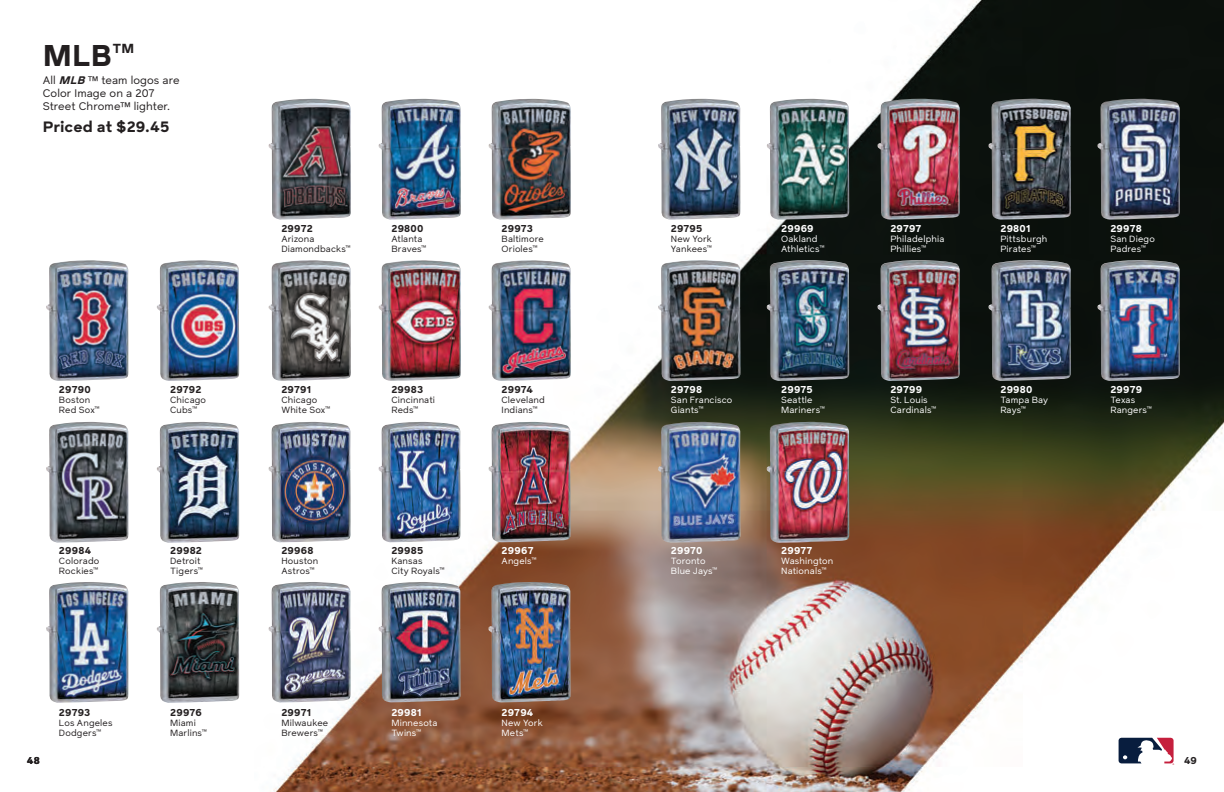
<style>
.page{position:relative;width:1224px;height:792px;background:#fff}
.page>*{position:absolute;margin:0;border:0;box-sizing:border-box;transform-origin:0 0}
.t1{font:700 30px "Zippo Reader Beta Headline";color:#231f20}
.t2{font:700 15px "Zippo Reader Beta";letter-spacing:.005em;color:#231f20}
.t3{font:700 13.1px "Zippo Reader Beta Headline";color:#231f20}
.t4{font:11px/13px "Zippo Reader Beta";letter-spacing:.01em;color:#231f20}
.t5{font:700 10px "Zippo Reader Beta";letter-spacing:.025em;color:#231f20}
.t6{font:700 10px "Zippo Reader Beta";letter-spacing:.025em;color:#fff}
.t7{font:9px/10px "Zippo Reader Beta";letter-spacing:.015em;color:#231f20}
.t8{font:9px/10px "Zippo Reader Beta";letter-spacing:.015em;color:#fff}
.s1{font-family:"Zippo Reader Beta Headline";font-weight:700;font-style:italic}
</style>
<div class="page">
<img style="left:128px;top:0;width:1096px;height:792px">
<img style="left:379px;top:422px;width:82px;height:120px">
<img style="left:269px;top:422px;width:82px;height:120px">
<img style="left:379px;top:99px;width:82px;height:121px">
<img style="left:157px;top:422px;width:82px;height:121px">
<img style="left:46px;top:422px;width:82px;height:121px">
<img style="left:157px;top:260px;width:82px;height:121px">
<img style="left:46px;top:260px;width:82px;height:121px">
<img style="left:269px;top:260px;width:82px;height:121px">
<img style="left:269px;top:99px;width:82px;height:121px">
<img style="left:379px;top:582px;width:82px;height:120px">
<img style="left:269px;top:582px;width:82px;height:120px">
<img style="left:157px;top:582px;width:82px;height:121px">
<img style="left:46px;top:582px;width:82px;height:121px">
<img style="left:489px;top:422px;width:82px;height:120px">
<img style="left:489px;top:99px;width:82px;height:121px">
<img style="left:489px;top:582px;width:82px;height:120px">
<img style="left:379px;top:260px;width:82px;height:121px">
<img style="left:489px;top:260px;width:82px;height:121px">
<img style="left:989px;top:99px;width:82px;height:121px">
<img style="left:767px;top:422px;width:82px;height:121px">
<img style="left:658px;top:422px;width:82px;height:121px">
<img style="left:767px;top:260px;width:82px;height:121px">
<img style="left:658px;top:260px;width:82px;height:121px">
<img style="left:877px;top:260px;width:83px;height:121px">
<img style="left:877px;top:99px;width:83px;height:121px">
<img style="left:1098px;top:99px;width:82px;height:121px">
<img style="left:767px;top:99px;width:82px;height:121px">
<img style="left:658px;top:99px;width:82px;height:121px">
<img style="left:989px;top:260px;width:82px;height:121px">
<img style="left:1098px;top:260px;width:82px;height:121px">
<svg style="left:1119px;top:738px;width:55px;height:27px"></svg>
<h1 class="t1" style="left:43px;top:41px;width:71px">MLB</h1>
<h3 class="t3" style="left:113px;top:42px;width:23px">TM</h3>
<p class="t4" style="left:43px;top:74px;width:139px">All <span class="s1">MLB</span>™ team logos are<br>Color Image on a 207<br>Street Chrome™ lighter.</p>
<h2 class="t2" style="left:43px;top:120px;width:128px">Priced at $29.45</h2>
<p class="t5" style="left:281px;top:224px;width:33px">29972</p>
<p class="t7" style="left:281px;top:235px;width:71px">Arizona<br>Diamondbacks<sup>™</sup></p>
<p class="t5" style="left:391px;top:224px;width:34px">29800</p>
<p class="t7" style="left:391px;top:235px;width:36px">Atlanta<br>Braves<sup>™</sup></p>
<p class="t5" style="left:502px;top:224px;width:33px">29973</p>
<p class="t7" style="left:502px;top:235px;width:44px">Baltimore<br>Orioles<sup>™</sup></p>
<p class="t5" style="left:671px;top:224px;width:33px">29795</p>
<p class="t7" style="left:671px;top:235px;width:43px">New York<br>Yankees<sup>™</sup></p>
<p class="t6" style="left:781px;top:224px;width:34px">29969</p>
<p class="t8" style="left:781px;top:235px;width:45px">Oakland<br>Athletics<sup>™</sup></p>
<p class="t6" style="left:890px;top:224px;width:33px">29797</p>
<p class="t8" style="left:890px;top:235px;width:56px">Philadelphia<br>Phillies<sup>™</sup></p>
<p class="t6" style="left:1000px;top:224px;width:32px">29801</p>
<p class="t8" style="left:1000px;top:235px;width:48px">Pittsburgh<br>Pirates<sup>™</sup></p>
<p class="t6" style="left:1110px;top:224px;width:33px">29978</p>
<p class="t8" style="left:1110px;top:235px;width:46px">San Diego<br>Padres<sup>™</sup></p>
<p class="t5" style="left:59px;top:385px;width:33px">29790</p>
<p class="t7" style="left:59px;top:396px;width:42px">Boston<br>Red Sox<sup>™</sup></p>
<p class="t5" style="left:170px;top:385px;width:33px">29792</p>
<p class="t7" style="left:170px;top:396px;width:37px">Chicago<br>Cubs<sup>™</sup></p>
<p class="t5" style="left:281px;top:385px;width:31px">29791</p>
<p class="t7" style="left:281px;top:396px;width:50px">Chicago<br>White Sox<sup>™</sup></p>
<p class="t5" style="left:391px;top:385px;width:33px">29983</p>
<p class="t7" style="left:391px;top:396px;width:45px">Cincinnati<br>Reds<sup>™</sup></p>
<p class="t5" style="left:502px;top:385px;width:33px">29974</p>
<p class="t7" style="left:502px;top:396px;width:45px">Cleveland<br>Indians<sup>™</sup></p>
<p class="t6" style="left:671px;top:385px;width:33px">29798</p>
<p class="t8" style="left:671px;top:396px;width:63px">San Francisco<br>Giants<sup>™</sup></p>
<p class="t6" style="left:781px;top:385px;width:33px">29975</p>
<p class="t8" style="left:781px;top:396px;width:45px">Seattle<br>Mariners<sup>™</sup></p>
<p class="t6" style="left:890px;top:385px;width:33px">29799</p>
<p class="t8" style="left:890px;top:396px;width:47px">St. Louis<br>Cardinals<sup>™</sup></p>
<p class="t6" style="left:1000px;top:385px;width:34px">29980</p>
<p class="t8" style="left:1000px;top:396px;width:49px">Tampa Bay<br>Rays<sup>™</sup></p>
<p class="t6" style="left:1110px;top:385px;width:33px">29979</p>
<p class="t8" style="left:1110px;top:396px;width:43px">Texas<br>Rangers<sup>™</sup></p>
<p class="t5" style="left:59px;top:546px;width:34px">29984</p>
<p class="t7" style="left:59px;top:557px;width:42px">Colorado<br>Rockies<sup>™</sup></p>
<p class="t5" style="left:170px;top:546px;width:33px">29982</p>
<p class="t7" style="left:170px;top:557px;width:34px">Detroit<br>Tigers<sup>™</sup></p>
<p class="t5" style="left:281px;top:546px;width:34px">29968</p>
<p class="t7" style="left:281px;top:557px;width:39px">Houston<br>Astros<sup>™</sup></p>
<p class="t5" style="left:391px;top:546px;width:34px">29985</p>
<p class="t7" style="left:391px;top:557px;width:55px">Kansas<br>City Royals<sup>™</sup></p>
<p class="t6" style="left:502px;top:546px;width:33px">29967</p>
<p class="t8" style="left:502px;top:557px;width:36px">Angels<sup>™</sup></p>
<p class="t6" style="left:671px;top:546px;width:33px">29970</p>
<p class="t8" style="left:671px;top:557px;width:48px">Toronto<br>Blue Jays<sup>™</sup></p>
<p class="t6" style="left:781px;top:546px;width:33px">29977</p>
<p class="t8" style="left:781px;top:557px;width:54px">Washington<br>Nationals<sup>™</sup></p>
<p class="t5" style="left:59px;top:708px;width:33px">29793</p>
<p class="t7" style="left:59px;top:719px;width:55px">Los Angeles<br>Dodgers<sup>™</sup></p>
<p class="t5" style="left:170px;top:708px;width:33px">29976</p>
<p class="t7" style="left:170px;top:719px;width:38px">Miami<br>Marlins<sup>™</sup></p>
<p class="t5" style="left:281px;top:708px;width:31px">29971</p>
<p class="t7" style="left:281px;top:719px;width:48px">Milwaukee<br>Brewers<sup>™</sup></p>
<p class="t6" style="left:391px;top:708px;width:32px">29981</p>
<p class="t8" style="left:391px;top:719px;width:48px">Minnesota<br>Twins<sup>™</sup></p>
<p class="t6" style="left:502px;top:708px;width:33px">29794</p>
<p class="t8" style="left:502px;top:719px;width:43px">New York<br>Mets<sup>™</sup></p>
<p class="t5" style="left:27px;top:755px;width:14px">48</p>
<p class="t5" style="left:1184px;top:755px;width:14px">49</p>
</div>
